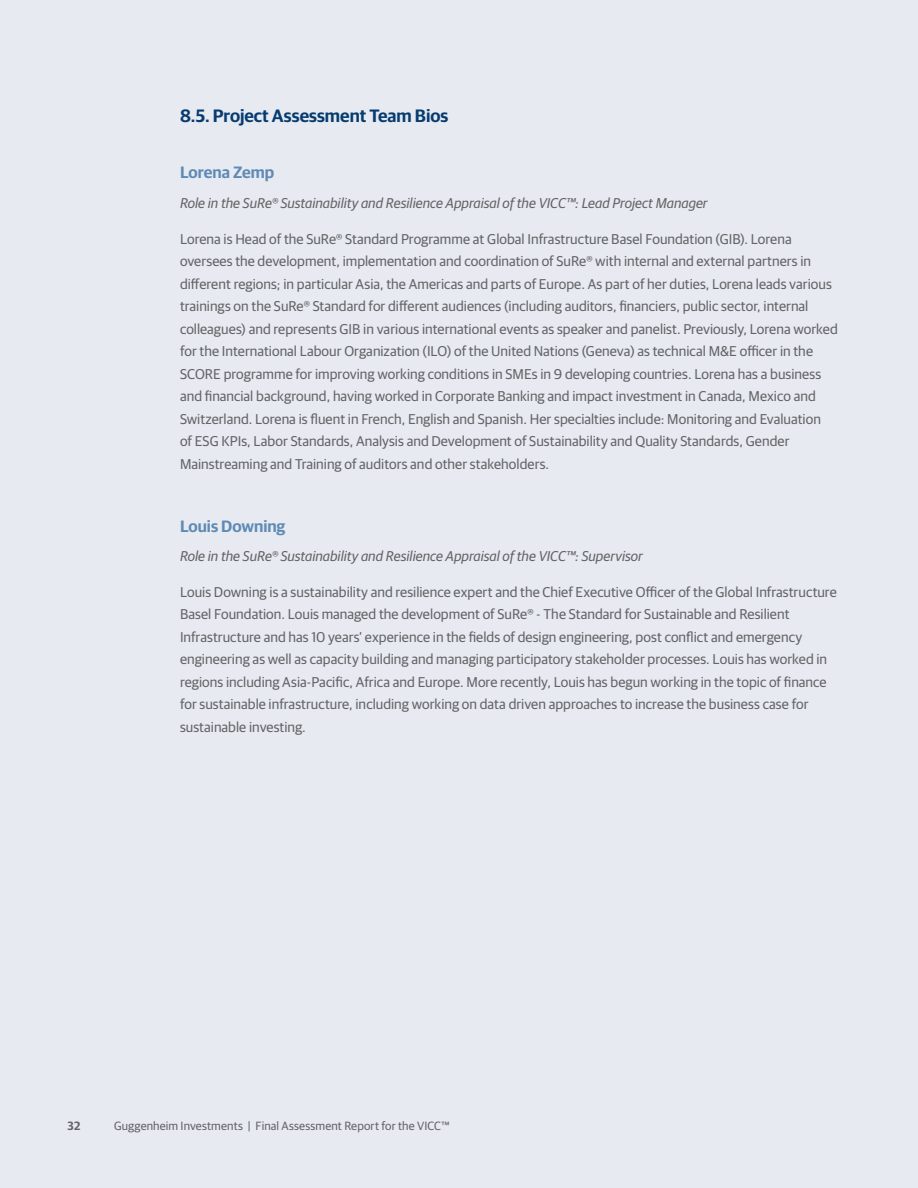
<style>
.page{position:relative;width:918px;height:1188px;background:#e7eaf1}
.page>*{position:absolute;margin:0;border:0;box-sizing:border-box;transform-origin:0 0}
.t1{font:600 18px "Guardian Sans";color:#063b6f}
.t2{font:600 16.5px "Guardian Sans";color:#5e8ab5}
.t3{font:14.25px/22.5px "Guardian Sans";color:#636466}
.t4{font:italic 14.25px "Guardian Sans";color:#636466}
.t5{font:12px "Guardian Sans";letter-spacing:.01em;color:#636466}
.t6{font:600 12px "Guardian Sans";color:#636466}
</style>
<div class="page">
<p class="t1" style="left:180px;top:103px;width:270px">8.5. Project Assessment Team Bios</p>
<p class="t2" style="left:180px;top:161px;width:96px">Lorena Zemp</p>
<p class="t4" style="left:180px;top:193px;width:529px">Role in the SuRe® Sustainability and Resilience Appraisal of the VICC™: Lead Project Manager</p>
<p class="t3" style="left:180px;top:226px;width:659px">Lorena is Head of the SuRe® Standard Programme at Global Infrastructure Basel Foundation (GIB). Lorena oversees the development, implementation and coordination of SuRe® with internal and external partners in different regions; in particular Asia, the Americas and parts of Europe. As part of her duties, Lorena leads various trainings on the SuRe® Standard for different audiences (including auditors, financiers, public sector, internal colleagues) and represents GIB in various international events as speaker and panelist. Previously, Lorena worked for the International Labour Organization (ILO) of the United Nations (Geneva) as technical M&amp;E officer in the SCORE programme for improving working conditions in SMEs in 9 developing countries. Lorena has a business and financial background, having worked in Corporate Banking and impact investment in Canada, Mexico and Switzerland. Lorena is fluent in French, English and Spanish. Her specialties include: Monitoring and Evaluation<br>of ESG KPIs, Labor Standards, Analysis and Development of Sustainability and Quality Standards, Gender Mainstreaming and Training of auditors and other stakeholders.</p>
<p class="t2" style="left:180px;top:514px;width:107px">Louis Downing</p>
<p class="t4" style="left:180px;top:546px;width:464px">Role in the SuRe® Sustainability and Resilience Appraisal of the VICC™: Supervisor</p>
<p class="t3" style="left:180px;top:580px;width:658px">Louis Downing is a sustainability and resilience expert and the Chief Executive Officer of the Global Infrastructure Basel Foundation. Louis managed the development of SuRe® - The Standard for Sustainable and Resilient Infrastructure and has 10 years’ experience in the fields of design engineering, post conflict and emergency engineering as well as capacity building and managing participatory stakeholder processes. Louis has worked in regions including Asia-Pacific, Africa and Europe. More recently, Louis has begun working in the topic of finance for sustainable infrastructure, including working on data driven approaches to increase the business case for sustainable investing.</p>
<p class="t6" style="left:68px;top:1117px;width:15px">32</p>
<p class="t5" style="left:114px;top:1117px;width:337px">Guggenheim Investments | Final Assessment Report for the VICC™</p>
</div>
